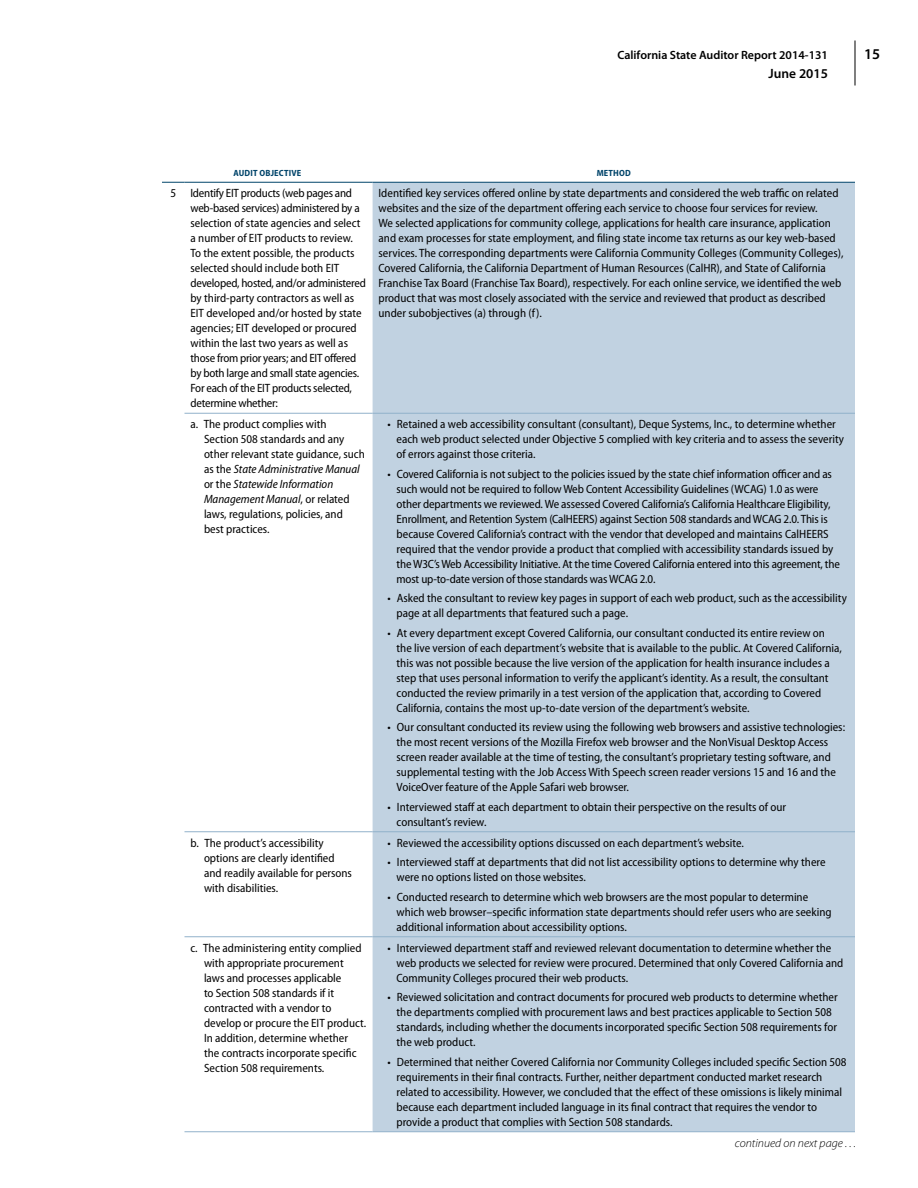
<style>
.page{position:relative;width:918px;height:1188px;background:#fff}
.page>*{position:absolute;margin:0;border:0;box-sizing:border-box;transform-origin:0 0}
.t1{font:600 15px "Myriad Pro";color:#000}
.t2{font:600 13.5px "Myriad Pro";color:#000}
.t3{font:semi-condensed 12px/15px "Myriad Pro";color:#000}
.t4{font:600 12px "Myriad Pro";color:#000}
.t5{font:italic 300 12px "Myriad Pro";color:#000}
.t6{font:700 semi-condensed 9px "Myriad Pro";letter-spacing:.02em;color:#00446a}
.s1{font-style:italic}
</style>
<div class="page">
<hr style="left:855px;top:40px;width:1px;height:46px;background:#000">
<div style="left:373px;top:183px;width:482px;height:948px;background:#c1d2e1"></div>
<hr style="left:184px;top:413px;width:189px;height:1px;background:#91b1ca">
<hr style="left:184px;top:831px;width:189px;height:1px;background:#91b1ca">
<hr style="left:184px;top:936px;width:189px;height:1px;background:#91b1ca">
<hr style="left:184px;top:1131px;width:189px;height:1px;background:#91b1ca">
<hr style="left:373px;top:413px;width:482px;height:1px;background:#91b1ca">
<hr style="left:373px;top:831px;width:482px;height:1px;background:#91b1ca">
<hr style="left:373px;top:936px;width:482px;height:1px;background:#91b1ca">
<hr style="left:373px;top:1131px;width:482px;height:1px;background:#91b1ca">
<svg style="left:162px;top:182px;width:22px;height:1px"></svg>
<hr style="left:184px;top:182px;width:189px;height:1px;background:#00446a">
<hr style="left:373px;top:182px;width:482px;height:1px;background:#00446a">
<p class="t4" style="left:617px;top:48px;width:212px">California State Auditor Report 2014-131</p>
<p class="t1" style="left:864px;top:45px;width:18px">15</p>
<p class="t2" style="left:769px;top:66px;width:61px">June 2015</p>
<p class="t6" style="left:233px;top:168px;width:69px">AUDIT OBJECTIVE</p>
<p class="t6" style="left:597px;top:168px;width:36px">METHOD</p>
<p class="t3" style="left:190px;top:186px;width:177px;text-indent:-20px">5 Identify EIT products (web pages and web-based services) administered by a selection of state agencies and select a number of EIT products to review.<br>To the extent possible, the products selected should include both EIT developed, hosted, and/or administered by third-party contractors as well as EIT developed and/or hosted by state agencies; EIT developed or procured within the last two years as well as those from prior years; and EIT offered by both large and small state agencies.<br>For each of the EIT products selected, determine whether:</p>
<p class="t3" style="left:379px;top:186px;width:467px">Identified key services offered online by state departments and considered the web traffic on related websites and the size of the department offering each service to choose four services for review.<br>We selected applications for community college, applications for health care insurance, application and exam processes for state employment, and filing state income tax returns as our key web-based services. The corresponding departments were California Community Colleges (Community Colleges), Covered California, the California Department of Human Resources (CalHR), and State of California Franchise Tax Board (Franchise Tax Board), respectively. For each online service, we identified the web product that was most closely associated with the service and reviewed that product as described under subobjectives (a) through (f).</p>
<p class="t3" style="left:204px;top:417px;width:162px;text-indent:-14px">a. The product complies with<br>Section 508 standards and any other relevant state guidance, such as the <span class="s1">State Administrative Manual </span>or the <span class="s1">Statewide Information<br>Management Manual</span>, or related laws, regulations, policies, and best practices.</p>
<p class="t3" style="left:397px;top:417px;width:449px;text-indent:-9px">• Retained a web accessibility consultant (consultant), Deque Systems, Inc., to determine whether each web product selected under Objective 5 complied with key criteria and to assess the severity of errors against those criteria.</p>
<p class="t3" style="left:397px;top:466px;width:445px;text-indent:-9px">• Covered California is not subject to the policies issued by the state chief information officer and as such would not be required to follow Web Content Accessibility Guidelines (WCAG) 1.0 as were other departments we reviewed. We assessed Covered California’s California Healthcare Eligibility, Enrollment, and Retention System (CalHEERS) against Section 508 standards and WCAG 2.0. This is because Covered California’s contract with the vendor that developed and maintains CalHEERS required that the vendor provide a product that complied with accessibility standards issued by the W3C’s Web Accessibility Initiative. At the time Covered California entered into this agreement, the most up-to-date version of those standards was WCAG 2.0.</p>
<p class="t3" style="left:397px;top:591px;width:452px;text-indent:-9px">• Asked the consultant to review key pages in support of each web product, such as the accessibility page at all departments that featured such a page.</p>
<p class="t3" style="left:397px;top:625px;width:447px;text-indent:-9px">• At every department except Covered California, our consultant conducted its entire review on the live version of each department’s website that is available to the public. At Covered California, this was not possible because the live version of the application for health insurance includes a step that uses personal information to verify the applicant’s identity. As a result, the consultant conducted the review primarily in a test version of the application that, according to Covered California, contains the most up-to-date version of the department’s website.</p>
<p class="t3" style="left:397px;top:720px;width:450px;text-indent:-9px">• Our consultant conducted its review using the following web browsers and assistive technologies: the most recent versions of the Mozilla Firefox web browser and the NonVisual Desktop Access screen reader available at the time of testing, the consultant’s proprietary testing software, and supplemental testing with the Job Access With Speech screen reader versions 15 and 16 and the VoiceOver feature of the Apple Safari web browser.</p>
<p class="t3" style="left:397px;top:799px;width:391px;text-indent:-9px">• Interviewed staff at each department to obtain their perspective on the results of our consultant’s review.</p>
<p class="t3" style="left:204px;top:835px;width:150px;text-indent:-13px">b. The product’s accessibility options are clearly identified and readily available for persons with disabilities.</p>
<p class="t3" style="left:388px;top:835px;width:358px">• Reviewed the accessibility options discussed on each department’s website.</p>
<p class="t3" style="left:397px;top:855px;width:430px;text-indent:-9px">• Interviewed staff at departments that did not list accessibility options to determine why there were no options listed on those websites.</p>
<p class="t3" style="left:397px;top:889px;width:436px;text-indent:-9px">• Conducted research to determine which web browsers are the most popular to determine which web browser–specific information state departments should refer users who are seeking additional information about accessibility options.</p>
<p class="t3" style="left:204px;top:940px;width:164px;text-indent:-14px">c. The administering entity complied with appropriate procurement laws and processes applicable<br>to Section 508 standards if it contracted with a vendor to develop or procure the EIT product.<br>In addition, determine whether the contracts incorporate specific<br>Section 508 requirements.</p>
<p class="t3" style="left:397px;top:940px;width:448px;text-indent:-9px">• Interviewed department staff and reviewed relevant documentation to determine whether the web products we selected for review were procured. Determined that only Covered California and<br>Community Colleges procured their web products.</p>
<p class="t3" style="left:397px;top:990px;width:443px;text-indent:-9px">• Reviewed solicitation and contract documents for procured web products to determine whether the departments complied with procurement laws and best practices applicable to Section 508 standards, including whether the documents incorporated specific Section 508 requirements for the web product.</p>
<p class="t3" style="left:397px;top:1054px;width:452px;text-indent:-9px">• Determined that neither Covered California nor Community Colleges included specific Section 508 requirements in their final contracts. Further, neither department conducted market research related to accessibility. However, we concluded that the effect of these omissions is likely minimal because each department included language in its final contract that requires the vendor to provide a product that complies with Section 508 standards.</p>
<p class="t5" style="left:735px;top:1137px;width:122px">continued on next page . . .</p>
</div>
